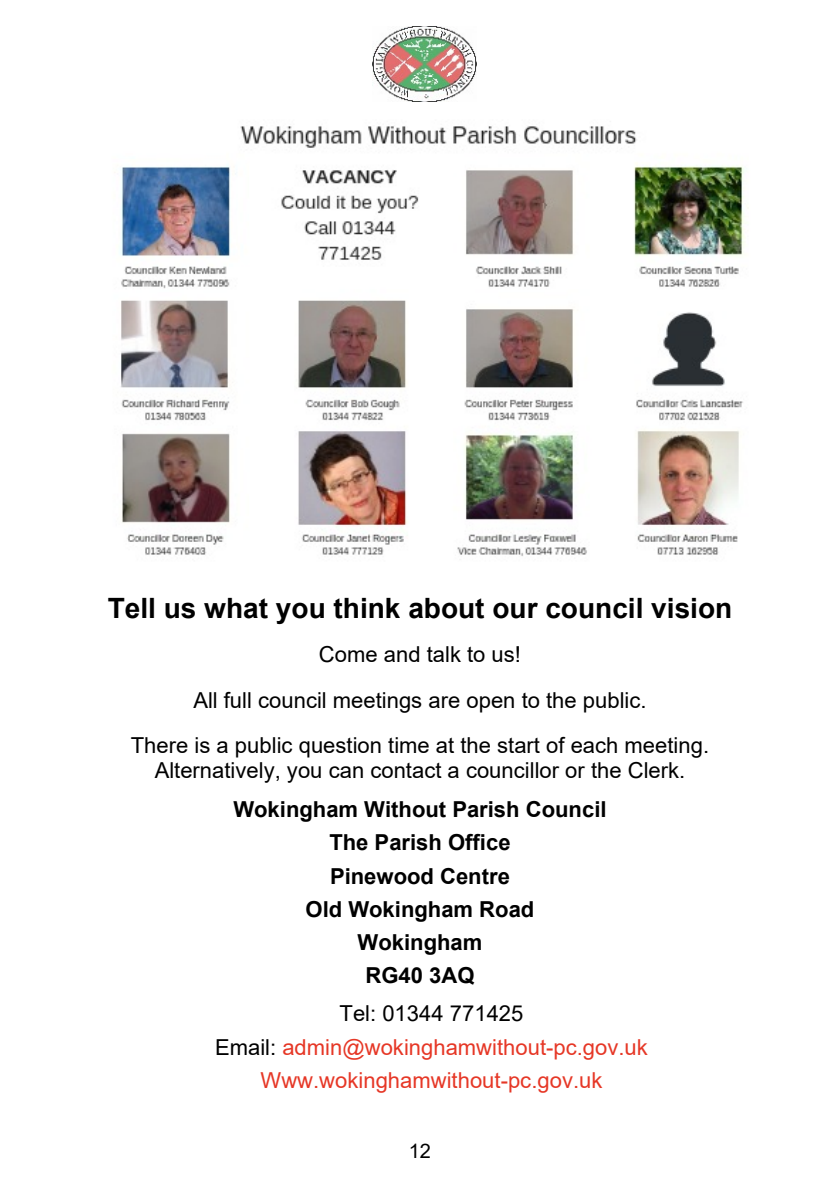
<style>
.page{position:relative;width:840px;height:1191px;background:#fff}
.page>*{position:absolute;margin:0;border:0;box-sizing:border-box;transform-origin:0 0}
.t1{font:700 28px "Arial";color:#000}
.t2{font:22px/45.2px "Arial";color:#000;text-align:center}
.t3{font:700 22px/33.2px "Arial";color:#000;text-align:center}
.t4{font:22px/33.2px "Arial";color:#e63726;text-align:center}
.t5{font:20px "Arial";color:#000}
.s1{color:#000}
</style>
<div class="page">
<img style="left:372px;top:26px;width:104px;height:76px">
<img style="left:120px;top:126px;width:628px;height:430px">
<p class="t1" style="left:108px;top:597px;width:625px">Tell us what you think about our council vision</p>
<p class="t2" style="left:131px;top:634px;width:579px">Come and talk to us!<br>All full council meetings are open to the public.<br>There is a public question time at the start of each meeting.</p>
<p class="t2" style="left:155px;top:750px;width:532px">Alternatively, you can contact a councillor or the Clerk.</p>
<p class="t3" style="left:233px;top:794px;width:374px">Wokingham Without Parish Council<br>The Parish Office<br>Pinewood Centre<br>Old Wokingham Road<br>Wokingham<br>RG40 3AQ</p>
<p class="t4" style="left:215px;top:999px;width:434px"><span class="s1">Tel: 01344 771425<br>Email:</span> admin@wokinghamwithout-pc.gov.uk<br>Www.wokinghamwithout-pc.gov.uk</p>
<p class="t5" style="left:408px;top:1143px;width:24px">12</p>
</div>
